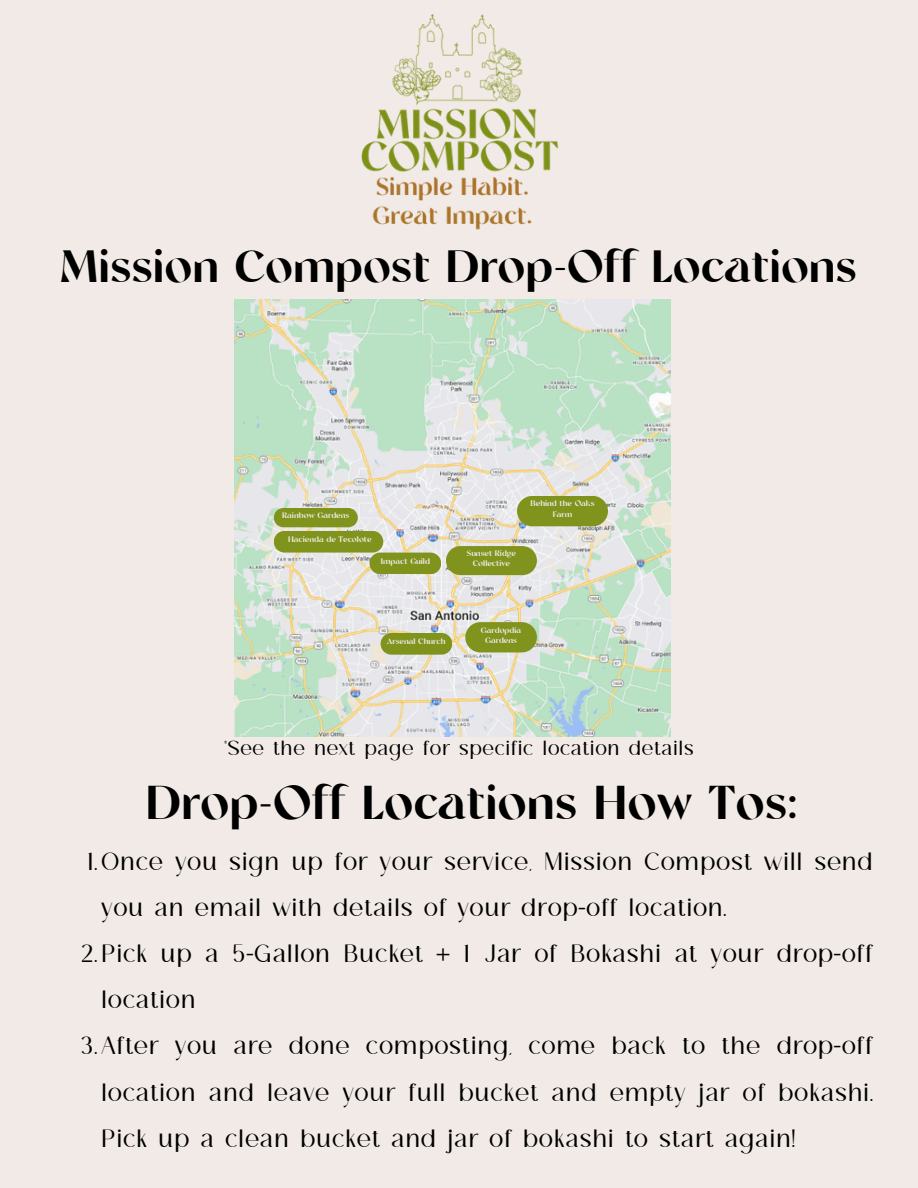
<style>
.page{position:relative;width:918px;height:1188px;background:#f1eae6}
.page>*{position:absolute;margin:0;border:0;box-sizing:border-box;transform-origin:0 0}
.t1{font:47.25px "Tangerine";color:#000}
.t2{font:45px "Tangerine";color:#000}
.t3{font:33px/46.2px "Breadley Sans";color:#000}
.t4{font:27px "Breadley Sans";color:#000}
.t5{font:7.95px/10.5px "Tangerine";color:#f1eae6;text-align:center}
</style>
<div class="page">
<img style="left:361px;top:15px;width:198px;height:215px">
<img style="left:234px;top:300px;width:436px;height:437px">
<svg style="left:274px;top:508px;width:263px;height:67px"></svg>
<div style="left:517px;top:496px;width:91px;height:30px;background:#80941d;border-radius:15px"></div>
<svg style="left:381px;top:633px;width:71px;height:22px;background:#87992b"></svg>
<div style="left:465px;top:622px;width:72px;height:30px;background:#80941d;border-radius:15px"></div>
<p class="t2" style="left:60px;top:238px;width:799px">Mission Compost Drop-Off Locations</p>
<p class="t5" style="left:282px;top:511px;width:69px">Rainbow Gardens</p>
<p class="t5" style="left:288px;top:535px;width:85px">Hacienda de Tecolote</p>
<h3 class="t5" style="left:381px;top:557px;width:51px">Impact Guild</h3>
<h1 class="t5" style="left:467px;top:549px;width:51px">Sunset Ridge<br>Collective</h1>
<p class="t5" style="left:530px;top:499px;width:66px">Behind the Oaks<br>Farm</p>
<p class="t5" style="left:387px;top:637px;width:60px">Arsenal Church</p>
<p class="t5" style="left:481px;top:625px;width:42px">Gardopdia<br>Gardens</p>
<h1 class="t4" style="left:224px;top:728px;width:472px">*See the next page for specific location details</h1>
<p class="t1" style="left:145px;top:774px;width:654px">Drop-Off Locations How Tos:</p>
<p class="t3" style="left:101px;top:834px;width:774px;text-indent:-14px">1.Once you sign up for your service, Mission Compost will send you an email with details of your drop-off location.</p>
<p class="t3" style="left:101px;top:926px;width:774px;text-indent:-21px">2.Pick up a 5-Gallon Bucket + 1 Jar of Bokashi at your drop-off location</p>
<p class="t3" style="left:101px;top:1018px;width:774px;text-align:justify;text-indent:-21px">3.After you are done composting, come back to the drop-off location and leave your full bucket and empty jar of bokashi.<br>Pick up a clean bucket and jar of bokashi to start again!</p>
</div>
